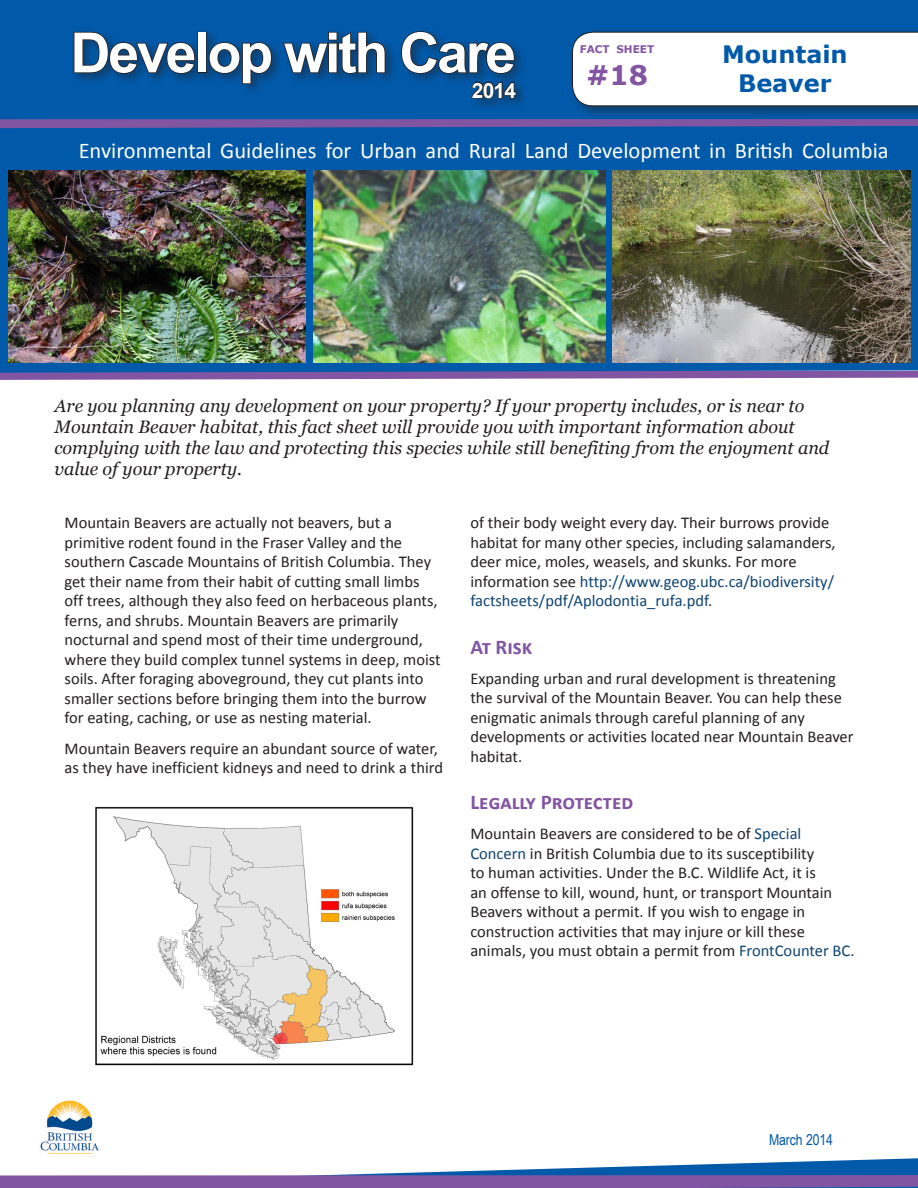
<style>
.page{position:relative;width:918px;height:1188px;background:#fff}
.page>*{position:absolute;margin:0;border:0;box-sizing:border-box;transform-origin:0 0}
.Newsletter_title{font:700 55.5px "Arial";letter-spacing:-.04em;color:#fff}
.t1{font:700 27px "Verdana";color:#8255a2}
.dwc_fs_title{font:700 24px/28.8px "Verdana";color:#0159a9;text-align:center}
.Publication_informat{font:22.5px "Calibri";color:#fff}
.dwc_fs_header{font:700 21px "Calibri";color:#8255a2}
.Newsletter_title-2{font:700 21px "Arial";color:#fff}
.dwc_fs_intro{font:italic 18px/21px "Georgia";color:#231f20}
.dwc_para_column{font:16.5px/19.5px "Calibri";color:#231f20}
.Contact_information{font:15px "Arial Narrow";letter-spacing:-.01em;color:#0159a9}
.t2{font:700 10.5px "Verdana";color:#8255a2}
.s1{color:#0e4370}
</style>
<div class="page">
<img style="left:0;top:198px;width:918px;height:166px">
<div style="left:0;top:136px;width:918px;height:62px;background:#0159a9"></div>
<div style="left:0;top:0;width:918px;height:136px;background:#0159a9"></div>
<svg style="left:0;top:119px;width:918px;height:9px;background:#7255a2"></svg>
<div style="left:569px;top:29px;width:349px;height:90px;background:#231f20;opacity:.45"></div>
<svg style="left:572px;top:32px;width:346px;height:74px"></svg>
<svg style="left:0;top:1158px;width:918px;height:30px"></svg>
<svg style="left:0;top:364px;width:918px;height:16px;background:#4f64ac"></svg>
<img style="left:25px;top:1100px;width:90px;height:70px">
<img style="left:95px;top:806px;width:319px;height:260px">
<div style="left:70px;top:28px;width:459px;height:83px;background:#231f20;opacity:.45"></div>
<svg style="left:73px;top:31px;width:123px;height:44px;background:#0c447a"></svg>
<div style="left:197px;top:32px;width:10px;height:41px;border:2px solid #231f20"></div>
<svg style="left:208px;top:41px;width:64px;height:44px;background:#0c4377"></svg>
<svg style="left:282px;top:31px;width:104px;height:44px;background:#0c4377"></svg>
<svg style="left:400px;top:30px;width:115px;height:45px;background:#0b457c"></svg>
<svg style="left:471px;top:81px;width:46px;height:18px"></svg>
<img style="left:8px;top:171px;width:298px;height:191px">
<img style="left:314px;top:171px;width:291px;height:191px">
<img style="left:613px;top:171px;width:297px;height:191px">
<p class="Newsletter_title" style="left:70px;top:16px;width:447px">Develop with Care</p>
<p class="Newsletter_title-2" style="left:472px;top:76px;width:46px">2014</p>
<p class="t2" style="left:580px;top:42px;width:76px">FACT SHEET</p>
<p class="t1" style="left:586px;top:56px;width:63px">#18</p>
<p class="dwc_fs_title" style="left:722px;top:40px;width:127px">Mountain<br>Beaver</p>
<p class="Publication_informat" style="left:79px;top:137px;width:811px">Environmental Guidelines for Urban and Rural Land Development in British Columbia</p>
<p class="dwc_fs_intro" style="left:54px;top:395px;width:776px">Are you planning any development on your property? If your property includes, or is near to Mountain Beaver habitat, this fact sheet will provide you with important information about complying with the law and protecting this species while still benefiting from the enjoyment and value of your property.</p>
<p class="dwc_para_column" style="left:65px;top:513px;width:378px">Mountain Beavers are actually not beavers, but a primitive rodent found in the Fraser Valley and the southern Cascade Mountains of British Columbia. They get their name from their habit of cutting small limbs off trees, although they also feed on herbaceous plants, ferns, and shrubs. Mountain Beavers are primarily nocturnal and spend most of their time underground, where they build complex tunnel systems in deep, moist soils. After foraging aboveground, they cut plants into smaller sections before bringing them into the burrow for eating, caching, or use as nesting material.</p>
<p class="dwc_para_column" style="left:65px;top:738px;width:380px">Mountain Beavers require an abundant source of water, as they have inefficient kidneys and need to drink a third</p>
<p class="dwc_para_column" style="left:470px;top:513px;width:367px">of their body weight every day. Their burrows provide habitat for many other species, including salamanders, deer mice, moles, weasels, and skunks. For more information see <span class="s1">http://www.geog.ubc.ca/biodiversity/ factsheets/pdf/Aplodontia_rufa.pdf</span>.</p>
<p class="dwc_fs_header" style="left:470px;top:633px;width:64px">At Risk</p>
<p class="dwc_para_column" style="left:470px;top:669px;width:385px">Expanding urban and rural development is threatening the survival of the Mountain Beaver. You can help these enigmatic animals through careful planning of any developments or activities located near Mountain Beaver habitat.</p>
<p class="dwc_fs_header" style="left:470px;top:789px;width:164px">Legally Protected</p>
<p class="dwc_para_column" style="left:470px;top:824px;width:386px">Mountain Beavers are considered to be of <span class="s1">Special Concern</span> in British Columbia due to its susceptibility<br>to human activities. Under the B.C. Wildlife Act, it is<br>an offense to kill, wound, hunt, or transport Mountain Beavers without a permit. If you wish to engage in construction activities that may injure or kill these animals, you must obtain a permit from <span class="s1">FrontCounter BC</span>.</p>
<p class="Contact_information" style="left:769px;top:1129px;width:65px">March 2014</p>
</div>
